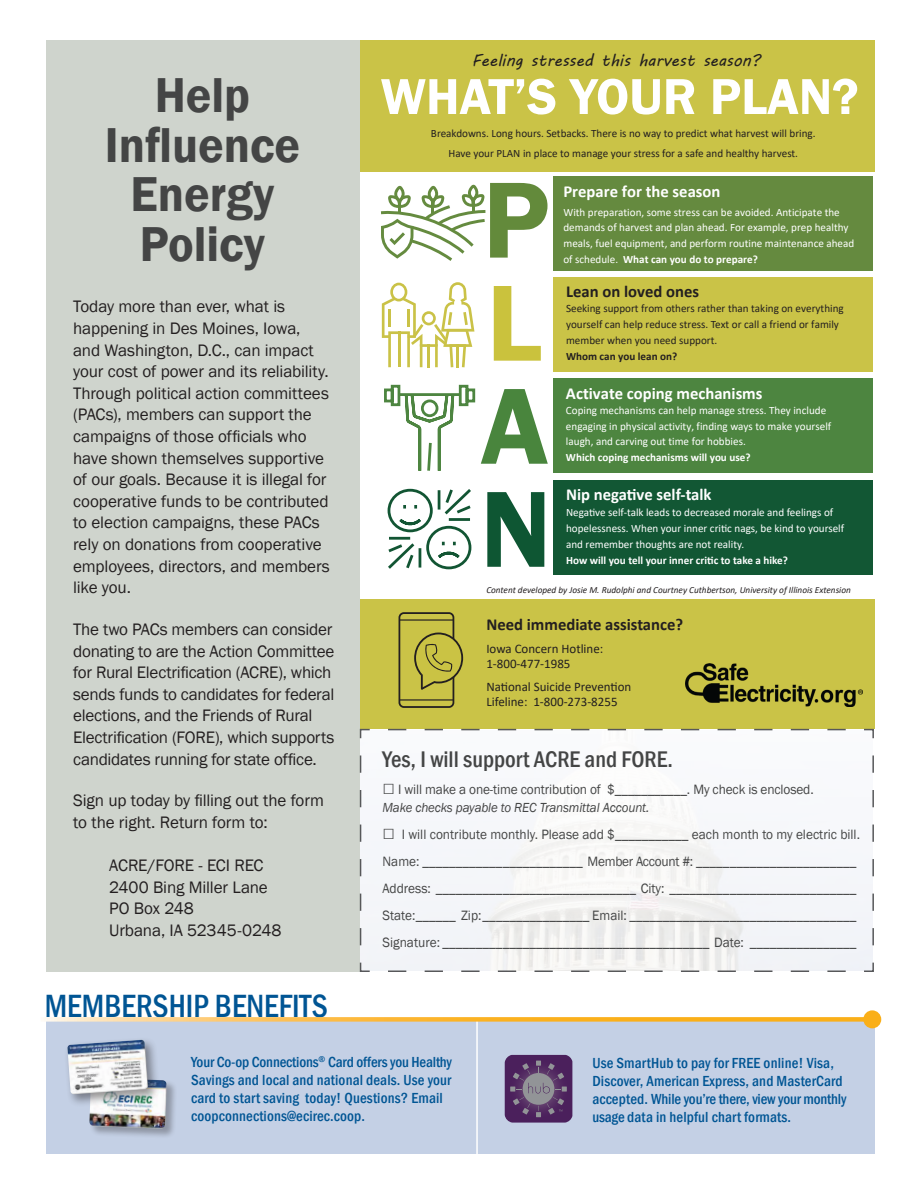
<style>
.page{position:relative;width:918px;height:1188px;background:#fff}
.page>*{position:absolute;margin:0;border:0;box-sizing:border-box;transform-origin:0 0}
.t1{font:600 112.05px/103.1px "Franklin Gothic";color:#638a3b;text-align:justify}
.t2{font:600 52.35px "Franklin Gothic";color:#fff}
.Insert_-_big_headlin{font:600 50.4px/49.5px "Franklin Gothic";color:#444545;text-align:center;scale:.95 1}
._14_large_sans_headl{font:500 condensed 33px "Franklin Gothic";color:#005594;scale:.95 1}
._14_med_sans_headlin{font:500 condensed 23.25px "Franklin Gothic";color:#444545}
.Insert_-_Body_copy{font:17.1px/21.6px "Franklin Gothic";letter-spacing:-.01em;color:#231f20}
.t3{font:700 16.8px "Calibri";color:#fff}
.t4{font:700 16.8px "Calibri";color:#231f20}
.t5{font:16.8px "MV Boli";color:#231f20}
.t6{font:500 condensed 15px/18px "Franklin Gothic";letter-spacing:.01em;color:#005594}
._14_sans_serif_body{font:13.95px "Franklin Gothic";color:#444545;scale:.96 1}
._14_sans_serif_body-2{font:13.95px "Franklin Gothic";letter-spacing:-.02em;color:#444545;scale:.96 1}
._14_sans_serif_body-3{font:italic 13.5px "Franklin Gothic";letter-spacing:-.01em;color:#444545;scale:.96 1}
.t7{font:13.05px/15.8px "Calibri";color:#231f20}
.t8{font:11.25px/15.9px "Calibri";color:#fff}
.t9{font:11.25px/15.9px "Calibri";color:#231f20}
.t10{font:italic 9.3px "Calibri";color:#231f20}
.s1{color:#cac23d}
.s2{color:#49853d}
.s3{color:#0e5633}
.s4{font-weight:700}
.s5{font-size:21.6px}
</style>
<div class="page">
<div style="left:46px;top:1019px;width:828px;height:135px;background:#c4d0e5"></div>
<div style="left:89px;top:1077px;width:89px;height:62px;background:#231f20;opacity:.33"></div>
<img style="left:89px;top:1078px;width:78px;height:51px">
<div style="left:64px;top:1037px;width:96px;height:70px;background:#231f20;opacity:.47"></div>
<img style="left:67px;top:1040px;width:81px;height:54px">
<hr style="left:476px;top:1019px;width:2px;height:157px;background:#fff">
<svg style="left:44px;top:1017px;width:819px;height:5px;background:#f7bf55"></svg>
<div style="left:863px;top:1010px;width:18px;height:18px;background:#faaf18;border-radius:9px"></div>
<svg style="left:505px;top:1055px;width:67px;height:68px;background:#60426e"></svg>
<div style="left:353px;top:41px;width:521px;height:131px;background:#cac347"></div>
<svg style="left:381px;top:185px;width:104px;height:76px"></svg>
<svg style="left:382px;top:282px;width:92px;height:85px"></svg>
<div style="left:553px;top:176px;width:320px;height:95px;background:#658a3f"></div>
<div style="left:553px;top:277px;width:320px;height:95px;background:#cac347"></div>
<svg style="left:384px;top:384px;width:92px;height:87px"></svg>
<svg style="left:387px;top:488px;width:85px;height:82px"></svg>
<div style="left:553px;top:378px;width:320px;height:95px;background:#4d8540"></div>
<div style="left:553px;top:480px;width:320px;height:94px;background:#125734"></div>
<div style="left:353px;top:599px;width:521px;height:130px;background:#cac347"></div>
<img style="left:685px;top:664px;width:177px;height:43px">
<div style="left:399px;top:612px;width:55px;height:96px;border:2px solid #231f20;border-radius:5px"></div>
<hr style="left:400px;top:619px;width:53px;height:2px;background:#231f20">
<hr style="left:400px;top:699px;width:54px;height:2px;background:#231f20">
<svg style="left:415px;top:631px;width:49px;height:60px"></svg>
<div style="left:46px;top:40px;width:314px;height:932px;background:#cfd4cd"></div>
<svg style="left:359px;top:728px;width:516px;height:244px"></svg>
<p class="Insert_-_big_headlin" style="left:105px;top:71px;width:207px">Help<br>Influence<br>Energy<br>Policy</p>
<p class="Insert_-_Body_copy" style="left:73px;top:296px;width:258px">Today more than ever, what is happening in Des Moines, Iowa, and Washington, D.C., can impact your cost of power and its reliability.<br>Through political action committees (PACs), members can support the campaigns of those officials who have shown themselves supportive of our goals. Because it is illegal for cooperative funds to be contributed to election campaigns, these PACs rely on donations from cooperative employees, directors, and members like you.</p>
<p class="Insert_-_Body_copy" style="left:73px;top:619px;width:263px">The two PACs members can consider donating to are the Action Committee for Rural Electrification (ACRE), which sends funds to candidates for federal elections, and the Friends of Rural Electrification (FORE), which supports candidates running for state office.</p>
<p class="Insert_-_Body_copy" style="left:73px;top:790px;width:252px">Sign up today by filling out the form to the right. Return form to:</p>
<p class="Insert_-_Body_copy" style="left:109px;top:855px;width:156px">ACRE/FORE - ECI REC</p>
<p class="Insert_-_Body_copy" style="left:109px;top:877px;width:160px">2400 Bing Miller Lane</p>
<p class="Insert_-_Body_copy" style="left:109px;top:898px;width:86px">PO Box 248</p>
<p class="Insert_-_Body_copy" style="left:109px;top:920px;width:174px">Urbana, IA 52345-0248</p>
<p class="_14_large_sans_headl" style="left:45px;top:985px;width:300px">MEMBERSHIP BENEFITS</p>
<p class="t5" style="left:472px;top:49px;width:290px">Feeling stressed this harvest season?</p>
<p class="t2" style="left:381px;top:64px;width:479px">WHAT’S YOUR PLAN?</p>
<p class="t9" style="left:431px;top:123px;width:386px;line-height:20px;text-align:center">Breakdowns. Long hours. Setbacks. There is no way to predict what harvest will bring.<br>Have your PLAN in place to manage your stress for a safe and healthy harvest.</p>
<p class="t1" style="left:480px;top:170px;width:73px">P <span class="s1">L </span><span class="s2">A </span><span class="s3">N</span></p>
<p class="t3" style="left:563px;top:180px;width:159px">Prepare for the season</p>
<p class="t8" style="left:563px;top:204px;width:292px">With preparation, some stress can be avoided. Anticipate the demands of harvest and plan ahead. For example, prep healthy meals, fuel equipment, and perform routine maintenance ahead of schedule. <span class="s4">What can you do to prepare?</span></p>
<p class="t4" style="left:566px;top:280px;width:135px">Lean on loved ones</p>
<p class="t9" style="left:566px;top:300px;width:279px">Seeking support from others rather than taking on everything yourself can help reduce stress. Text or call a friend or family member when you need support.<br><span class="s4">Whom can you lean on?</span></p>
<p class="t3" style="left:566px;top:382px;width:198px">Activate coping mechanisms</p>
<p class="t8" style="left:566px;top:402px;width:267px">Coping mechanisms can help manage stress. They include engaging in physical activity, finding ways to make yourself laugh, and carving out time for hobbies.<br><span class="s4">Which coping mechanisms will you use?</span></p>
<p class="t3" style="left:566px;top:483px;width:147px">Nip negative self-talk</p>
<p class="t8" style="left:566px;top:504px;width:280px">Negative self-talk leads to decreased morale and feelings of hopelessness. When your inner critic nags, be kind to yourself and remember thoughts are not reality.<br><span class="s4">How will you tell your inner critic to take a hike?</span></p>
<p class="t10" style="left:486px;top:583px;width:366px">Content developed by Josie M. Rudolphi and Courtney Cuthbertson, University of Illinois Extension</p>
<p class="t4" style="left:486px;top:613px;width:198px">Need immediate assistance?</p>
<p class="t7" style="left:486px;top:640px;width:118px">Iowa Concern Hotline:<br>1-800-477-1985</p>
<p class="t7" style="left:486px;top:678px;width:146px">National Suicide Prevention<br>Lifeline: 1-800-273-8255</p>
<p class="_14_med_sans_headlin" style="left:382px;top:744px;width:292px">Yes, I will support ACRE and FORE.</p>
<p class="_14_sans_serif_body" style="left:382px;top:780px;width:451px"><span class="s5">□</span> I will make a one-time contribution of $___________. My check is enclosed.</p>
<p class="_14_sans_serif_body-3" style="left:382px;top:799px;width:280px">Make checks payable to REC Transmittal Account.</p>
<p class="_14_sans_serif_body" style="left:382px;top:825px;width:499px"><span class="s5">□</span> I will contribute monthly. Please add $___________ each month to my electric bill.</p>
<p class="_14_sans_serif_body-2" style="left:383px;top:852px;width:495px">Name: ________________________ Member Account #: ________________________</p>
<p class="_14_sans_serif_body" style="left:382px;top:879px;width:495px">Address: ______________________________ City: ____________________________</p>
<p class="_14_sans_serif_body" style="left:382px;top:906px;width:495px">State:______ Zip:________________ Email: __________________________________</p>
<p class="_14_sans_serif_body" style="left:382px;top:933px;width:495px">Signature: ________________________________________ Date: ________________</p>
<p class="t6" style="left:191px;top:1053px;width:262px">Your Co-op Connections<sup>®</sup> Card offers you Healthy Savings and local and national deals. Use your card to start saving today! Questions? Email coopconnections@ecirec.coop.</p>
<p class="t6" style="left:592px;top:1054px;width:256px">Use SmartHub to pay for FREE online! Visa, Discover, American Express, and MasterCard accepted. While you’re there, view your monthly usage data in helpful chart formats.</p>
</div>
